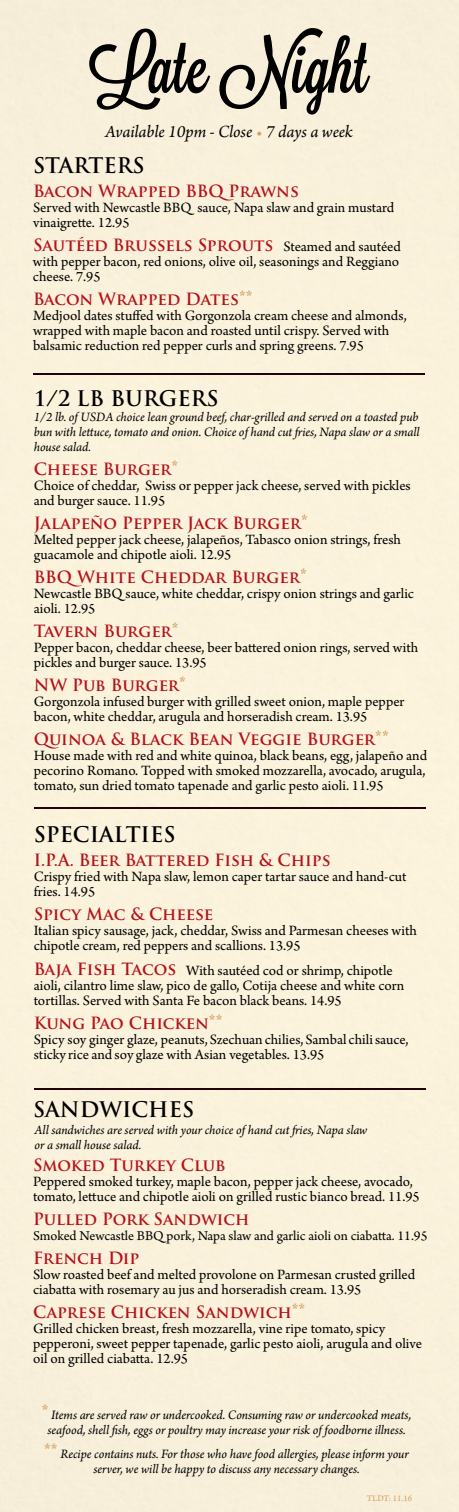
<style>
.page{position:relative;width:459px;height:1512px;background:#faf2db}
.page>*{position:absolute;margin:0;border:0;box-sizing:border-box;transform-origin:0 0}
.t1{font:72px "Lavanderia Sturdy";color:#000}
.t2{font:700 21px "Trajan Pro";color:#000}
.t3{font:italic 18px "Arno Pro";letter-spacing:-.005em;color:#000}
.t4{font:700 16.5px "Trajan Pro";color:#b5121b}
.t5{font:700 16.5px "Trajan Pro";letter-spacing:-.02em;color:#b5121b}
.t6{font:15px/15px "Arno Pro";color:#000}
.t7{font:14.25px "Arno Pro";color:#000}
.t8{font:italic 13.5px/15px "Arno Pro";letter-spacing:-.005em;color:#000;text-align:center}
.t9{font:9px "Arno Pro";color:#d39d60}
.s1{color:#d39d60}
.s2{font-family:"Arno Pro";font-weight:400;font-size:15px;color:#000}
.s3{font-size:18px;color:#d39d60}
.s4{font-family:"Trajan Pro";font-weight:700;font-size:16.5px;color:#b5121b}
.s5{font-family:"Trajan Pro";font-weight:700;font-style:normal;font-size:18px;color:#d39d60}
</style>
<div class="page">
<hr style="left:33px;top:373px;width:391px;height:2px;background:#210409">
<hr style="left:34px;top:1088px;width:392px;height:2px;background:#210409">
<hr style="left:34px;top:807px;width:392px;height:2px;background:#210409">
<h1 class="t1" style="left:89px;top:26px;width:281px">Late Night</h1>
<p class="t3" style="left:105px;top:121px;width:249px">Available 10pm - Close <span class="s1">•</span> 7 days a week</p>
<h2 class="t2" style="left:33px;top:152px;width:113px">STARTERS</h2>
<p class="t4" style="left:33px;top:181px;width:268px">Bacon Wrapped BBQPrawns</p>
<p class="t6" style="left:33px;top:201px;width:363px">Served with Newcastle BBQ sauce, Napa slaw and grain mustard vinaigrette. 12.95</p>
<p class="t4" style="left:33px;top:235px;width:369px">Sautéed Brussels Sprouts <span class="s2">Steamed and sautéed</span></p>
<p class="t6" style="left:33px;top:255px;width:368px">with pepper bacon, red onions, olive oil, seasonings and Reggiano cheese. 7.95</p>
<p class="t4" style="left:33px;top:289px;width:221px">Bacon Wrapped Dates<span class="s3">**</span></p>
<p class="t6" style="left:33px;top:309px;width:375px">Medjool dates stuffed with Gorgonzola cream cheese and almonds, wrapped with maple bacon and roasted until crispy. Served with balsamic reduction red pepper curls and spring greens. 7.95</p>
<h2 class="t2" style="left:34px;top:385px;width:186px">1/2 LB BURGERS</h2>
<p class="t8" style="left:34px;top:410px;width:387px;text-align:justify">1/2 lb. of USDA choice lean ground beef, char-grilled and served on a toasted pub bun with lettuce, tomato and onion. Choice of hand cut fries, Napa slaw or a small house salad.</p>
<p class="t4" style="left:34px;top:458px;width:146px">Cheese Burger<span class="s3">*</span></p>
<p class="t6" style="left:34px;top:479px;width:379px">Choice of cheddar, Swiss or pepper jack cheese, served with pickles and burger sauce. 11.95</p>
<p class="t4" style="left:34px;top:512px;width:276px">Jalapeño Pepper Jack Burger<span class="s3">*</span></p>
<p class="t6" style="left:34px;top:533px;width:369px">Melted pepper jack cheese, jalapeños, Tabasco onion strings, fresh guacamole and chipotle aioli. 12.95</p>
<p class="t4" style="left:34px;top:566px;width:275px">BBQWhite Cheddar Burger<span class="s3">*</span></p>
<p class="t6" style="left:34px;top:587px;width:382px">Newcastle BBQ sauce, white cheddar, crispy onion strings and garlic aioli. 12.95</p>
<p class="t4" style="left:34px;top:620px;width:147px">Tavern Burger<span class="s3">*</span></p>
<p class="t6" style="left:34px;top:641px;width:386px">Pepper bacon, cheddar cheese, beer battered onion rings, served with pickles and burger sauce. 13.95</p>
<p class="t4" style="left:34px;top:674px;width:154px">NW Pub Burger<span class="s3">*</span></p>
<p class="t6" style="left:34px;top:695px;width:372px">Gorgonzola infused burger with grilled sweet onion, maple pepper bacon, white cheddar, arugula and horseradish cream. 13.95</p>
<p class="t4" style="left:34px;top:728px;width:357px">Quinoa &amp; Black Bean Veggie Burger<span class="s3">**</span></p>
<p class="t6" style="left:34px;top:749px;width:395px;text-align:justify">House made with red and white quinoa, black beans, egg, jalapeño and pecorino Romano. Topped with smoked mozzarella, avocado, arugula, tomato, sun dried tomato tapenade and garlic pesto aioli. 11.95</p>
<h2 class="t2" style="left:34px;top:821px;width:143px">SPECIALTIES</h2>
<p class="t5" style="left:34px;top:850px;width:298px">I.P.A. Beer Battered Fish &amp; Chips</p>
<p class="t6" style="left:34px;top:870px;width:374px">Crispy fried with Napa slaw, lemon caper tartar sauce and hand-cut fries. 14.95</p>
<p class="t4" style="left:34px;top:904px;width:181px">Spicy Mac &amp; Cheese</p>
<p class="t6" style="left:34px;top:924px;width:385px">Italian spicy sausage, jack, cheddar, Swiss and Parmesan cheeses with chipotle cream, red peppers and scallions. 13.95</p>
<p class="t6" style="left:34px;top:964px;width:372px"><span class="s4">Baja Fish Tacos</span> With sautéed cod or shrimp, chipotle aioli, cilantro lime slaw, pico de gallo, Cotija cheese and white corn tortillas. Served with Santa Fe bacon black beans. 14.95</p>
<p class="t4" style="left:34px;top:1013px;width:190px">Kung Pao Chicken<span class="s3">**</span></p>
<p class="t6" style="left:34px;top:1033px;width:376px">Spicy soy ginger glaze, peanuts, Szechuan chilies, Sambal chili sauce, sticky rice and soy glaze with Asian vegetables. 13.95</p>
<h2 class="t2" style="left:33px;top:1096px;width:163px">SANDWICHES</h2>
<p class="t8" style="left:34px;top:1124px;width:334px;text-align:left">All sandwiches are served with your choice of hand cut fries, Napa slaw or a small house salad.</p>
<p class="t4" style="left:33px;top:1154px;width:194px">Smoked Turkey Club</p>
<p class="t6" style="left:33px;top:1175px;width:388px">Peppered smoked turkey, maple bacon, pepper jack cheese, avocado, tomato, lettuce and chipotle aioli on grilled rustic bianco bread. 11.95</p>
<p class="t4" style="left:33px;top:1208px;width:218px">Pulled Pork Sandwich</p>
<p class="t7" style="left:33px;top:1227px;width:396px">Smoked Newcastle BBQ pork, Napa slaw and garlic aioli on ciabatta. 11.95</p>
<p class="t4" style="left:33px;top:1247px;width:108px">French Dip</p>
<p class="t6" style="left:33px;top:1268px;width:384px">Slow roasted beef and melted provolone on Parmesan crusted grilled ciabatta with rosemary au jus and horseradish cream. 13.95</p>
<p class="t4" style="left:33px;top:1301px;width:274px">Caprese Chicken Sandwich<span class="s3">**</span></p>
<p class="t6" style="left:33px;top:1322px;width:391px">Grilled chicken breast, fresh mozzarella, vine ripe tomato, spicy pepperoni, sweet pepper tapenade, garlic pesto aioli, arugula and olive oil on grilled ciabatta. 12.95</p>
<p class="t8" style="left:42px;top:1408px;width:371px"><span class="s5">*</span> Items are served raw or undercooked. Consuming raw or undercooked meats, seafood, shell fish, eggs or poultry may increase your risk of foodborne illness.</p>
<p class="t8" style="left:44px;top:1447px;width:366px"><span class="s5">**</span> Recipe contains nuts. For those who have food allergies, please inform your server, we will be happy to discuss any necessary changes.</p>
<p class="t9" style="left:367px;top:1493px;width:47px">TLDT: 11.16</p>
</div>
